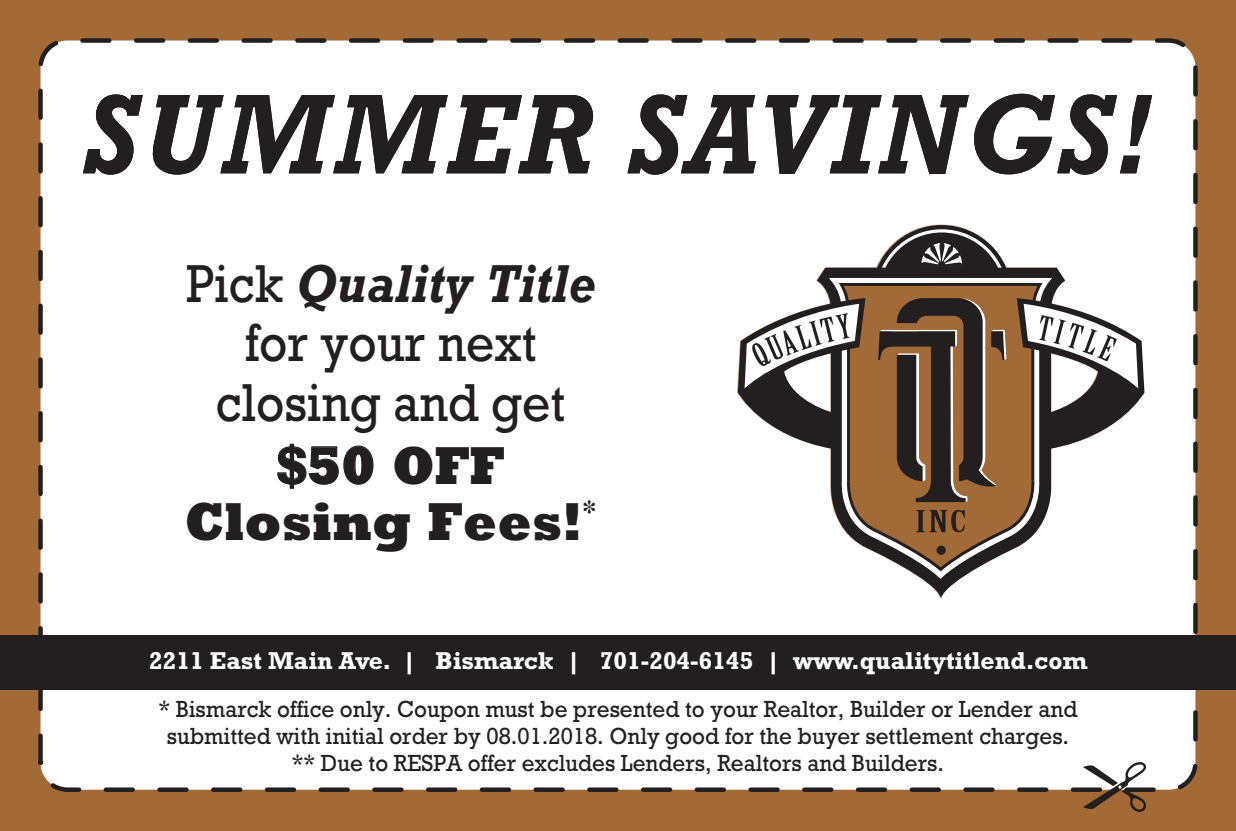
<style>
.page{position:relative;width:1236px;height:831px;background:#fff}
.page>*{position:absolute;margin:0;border:0;box-sizing:border-box;transform-origin:0 0}
.t1{font:italic 700 115.2px "Rockwell";letter-spacing:.04em;color:#231f20;scale:.92 1}
.t2{font:54.23px/59.4px "Rockwell";color:#231f20;text-align:center;scale:.91 1}
.t3{font:800 54.23px/56.2px "Rockwell";color:#231f20;text-align:center;scale:.91 1}
.t4{font:700 24.75px "Rockwell";color:#fff}
.t5{font:23.62px/27px "Rockwell";color:#231f20;text-align:center;scale:.95 1}
.s1{font-weight:700;font-style:italic}
</style>
<div class="page">
<div style="left:0;top:0;width:1235px;height:830px;background:#a36a35"></div>
<div style="left:40px;top:40px;width:1155px;height:749px;background:#fff;border-radius:27px"></div>
<div style="left:38px;top:38px;width:1159px;height:753px;border:4px dashed #231f20;border-radius:27px"></div>
<div style="left:0;top:635px;width:1235px;height:54px;background:#231f20"></div>
<svg style="left:873px;top:227px;width:136px;height:136px"></svg>
<div style="left:879px;top:232px;width:125px;height:126px;background:#231f20;border-radius:50%"></div>
<svg style="left:816px;top:267px;width:249px;height:331px"></svg>
<svg style="left:828px;top:278px;width:223px;height:300px"></svg>
<svg style="left:921px;top:243px;width:41px;height:22px"></svg>
<svg style="left:836px;top:281px;width:209px;height:17px"></svg>
<svg style="left:737px;top:298px;width:407px;height:275px"></svg>
<svg style="left:277px;top:443px;width:97px;height:46px"></svg>
<svg style="left:1082px;top:786px;width:63px;height:6px"></svg>
<h1 class="t1" style="left:82px;top:66px;width:1162px">SUMMER SAVINGS!</h1>
<h2 class="t2" style="left:186px;top:253px;width:451px">Pick <span class="s1">Quality Title </span>for your next closing and get</h2>
<h2 class="t3" style="left:185px;top:435px;width:454px">$50 OFF<br>Closing Fees!<sup>*</sup></h2>
<p class="t4" style="left:149px;top:646px;width:939px">2211 East Main Ave. | Bismarck | 701-204-6145 | www.qualitytitlend.com</p>
<p class="t5" style="left:159px;top:695px;width:968px">* Bismarck office only. Coupon must be presented to your Realtor, Builder or Lender and submitted with initial order by 08.01.2018. Only good for the buyer settlement charges. ** Due to RESPA offer excludes Lenders, Realtors and Builders.</p>
</div>
